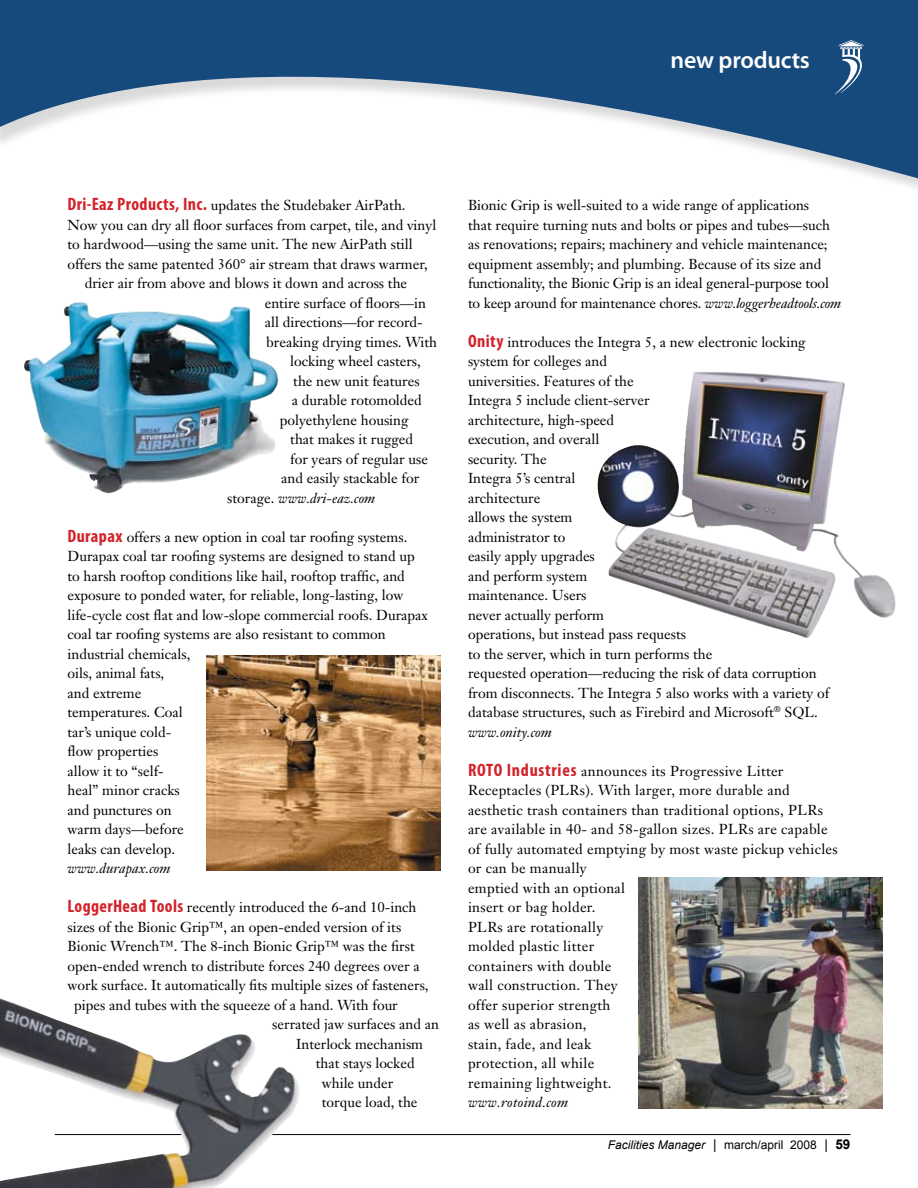
<style>
.page{position:relative;width:918px;height:1188px;background:#fff}
.page>*{position:absolute;margin:0;border:0;box-sizing:border-box;transform-origin:0 0}
.t1{font:600 24px "Myriad Pro";letter-spacing:-.01em;color:#fff}
.t2{font:14.25px/19.5px "Janson Text";color:#000}
.t3{font:14.25px/19.5px "Janson Text";letter-spacing:.02em;color:#000}
.t4{font:italic 14.25px "Janson Text";color:#000}
.t5{font:italic 12px "Arial";color:#000}
.s1{font-family:"Myriad Pro";font-weight:700;font-stretch:condensed;font-size:18px;color:#d2232a}
.s2{font-style:normal}
.s3{font-style:italic}
.s4{font-style:normal;font-size:13.5px}
.s5{font-weight:700;font-style:normal;font-size:13.5px}
</style>
<div class="page">
<svg style="left:0;top:0;width:918px;height:188px;fill:#174a7c"></svg>
<svg style="left:835px;top:40px;width:29px;height:54px"></svg>
<img style="left:24px;top:302px;width:254px;height:191px">
<img style="left:632px;top:371px;width:264px;height:247px">
<img style="left:639px;top:878px;width:243px;height:230px">
<img style="left:207px;top:655px;width:234px;height:215px">
<hr style="left:55px;top:1134px;width:795px;height:1px;background:#000">
<img style="left:0;top:998px;width:305px;height:190px">
<p class="t1" style="left:671px;top:44px;width:141px">new products</p>
<p class="t2" style="left:68px;top:195px;width:340px"><span class="s1">Dri-Eaz Products, Inc.</span> updates the Studebaker AirPath.</p>
<p class="t2" style="left:68px;top:215px;width:370px">Now you can dry all floor surfaces from carpet, tile, and vinyl</p>
<p class="t2" style="left:68px;top:234px;width:347px">to hardwood—using the same unit. The new AirPath still</p>
<p class="t2" style="left:68px;top:254px;width:362px">offers the same patented 360° air stream that draws warmer,</p>
<p class="t2" style="left:85px;top:273px;width:324px">drier air from above and blows it down and across the</p>
<p class="t2" style="left:265px;top:293px;width:163px">entire surface of floors—in</p>
<p class="t2" style="left:265px;top:312px;width:160px">all directions—for record-</p>
<p class="t2" style="left:266px;top:332px;width:172px">breaking drying times. With</p>
<p class="t2" style="left:290px;top:351px;width:132px">locking wheel casters,</p>
<p class="t2" style="left:293px;top:371px;width:128px">the new unit features</p>
<p class="t2" style="left:292px;top:390px;width:132px">a durable rotomolded</p>
<p class="t2" style="left:280px;top:410px;width:130px">polyethylene housing</p>
<p class="t2" style="left:290px;top:429px;width:124px">that makes it rugged</p>
<p class="t2" style="left:290px;top:449px;width:139px">for years of regular use</p>
<p class="t2" style="left:281px;top:468px;width:139px">and easily stackable for</p>
<p class="t4" style="left:227px;top:489px;width:150px"><span class="s2">storage.</span> www.dri-eaz.com</p>
<p class="t2" style="left:68px;top:527px;width:362px"><span class="s1">Durapax</span> offers a new option in coal tar roofing systems.<br>Durapax coal tar roofing systems are designed to stand up to harsh rooftop conditions like hail, rooftop traffic, and exposure to ponded water, for reliable, long-lasting, low life-cycle cost flat and low-slope commercial roofs. Durapax coal tar roofing systems are also resistant to common industrial chemicals,<br>oils, animal fats,<br>and extreme<br>temperatures. Coal<br>tar’s unique cold-<br>flow properties<br>allow it to “self-<br>heal” minor cracks<br>and punctures on<br>warm days—before<br>leaks can develop.<br><span class="s3">www.durapax.com</span></p>
<p class="t2" style="left:68px;top:897px;width:351px"><span class="s1">LoggerHead Tools</span> recently introduced the 6-and 10-inch</p>
<p class="t2" style="left:68px;top:917px;width:335px">sizes of the Bionic Grip™, an open-ended version of its</p>
<p class="t2" style="left:68px;top:936px;width:349px">Bionic Wrench™. The 8-inch Bionic Grip™ was the first</p>
<p class="t2" style="left:68px;top:956px;width:354px">open-ended wrench to distribute forces 240 degrees over a</p>
<p class="t2" style="left:68px;top:975px;width:363px">work surface. It automatically fits multiple sizes of fasteners,</p>
<p class="t2" style="left:74px;top:995px;width:325px">pipes and tubes with the squeeze of a hand. With four</p>
<p class="t2" style="left:272px;top:1014px;width:168px">serrated jaw surfaces and an</p>
<p class="t2" style="left:296px;top:1034px;width:128px">Interlock mechanism</p>
<p class="t2" style="left:316px;top:1053px;width:100px">that stays locked</p>
<p class="t2" style="left:322px;top:1073px;width:73px">while under</p>
<p class="t2" style="left:322px;top:1092px;width:97px">torque load, the</p>
<p class="t2" style="left:468px;top:195px;width:375px">Bionic Grip is well-suited to a wide range of applications<br>that require turning nuts and bolts or pipes and tubes—such as renovations; repairs; machinery and vehicle maintenance; equipment assembly; and plumbing. Because of its size and functionality, the Bionic Grip is an ideal general-purpose tool to keep around for maintenance chores. <span class="s3">www.loggerheadtools.com</span></p>
<p class="t2" style="left:468px;top:332px;width:363px"><span class="s1">Onity</span> introduces the Integra 5, a new electronic locking system for colleges and<br>universities. Features of the<br>Integra 5 include client-server<br>architecture, high-speed<br>execution, and overall<br>security. The<br>Integra 5’s central<br>architecture<br>allows the system<br>administrator to<br>easily apply upgrades<br>and perform system<br>maintenance. Users<br>never actually perform<br>operations, but instead pass requests<br>to the server, which in turn performs the<br>requested operation—reducing the risk of data corruption from disconnects. The Integra 5 also works with a variety of database structures, such as Firebird and Microsoft<sup>®</sup> SQL. <span class="s3">www.onity.com</span></p>
<p class="t3" style="left:468px;top:761px;width:371px"><span class="s1">ROTO Industries</span> announces its Progressive Litter<br>Receptacles (PLRs). With larger, more durable and aesthetic trash containers than traditional options, PLRs are available in 40- and 58-gallon sizes. PLRs are capable of fully automated emptying by most waste pickup vehicles or can be manually<br>emptied with an optional<br>insert or bag holder.<br>PLRs are rotationally<br>molded plastic litter<br>containers with double<br>wall construction. They<br>offer superior strength<br>as well as abrasion,<br>stain, fade, and leak<br>protection, all while<br>remaining lightweight.<br><span class="s3">www.rotoind.com</span></p>
<p class="t5" style="left:608px;top:1137px;width:244px">Facilities Manager <span class="s4">|</span> <span class="s2">march/april 2008</span> <span class="s4">|</span> <span class="s5">59</span></p>
</div>
